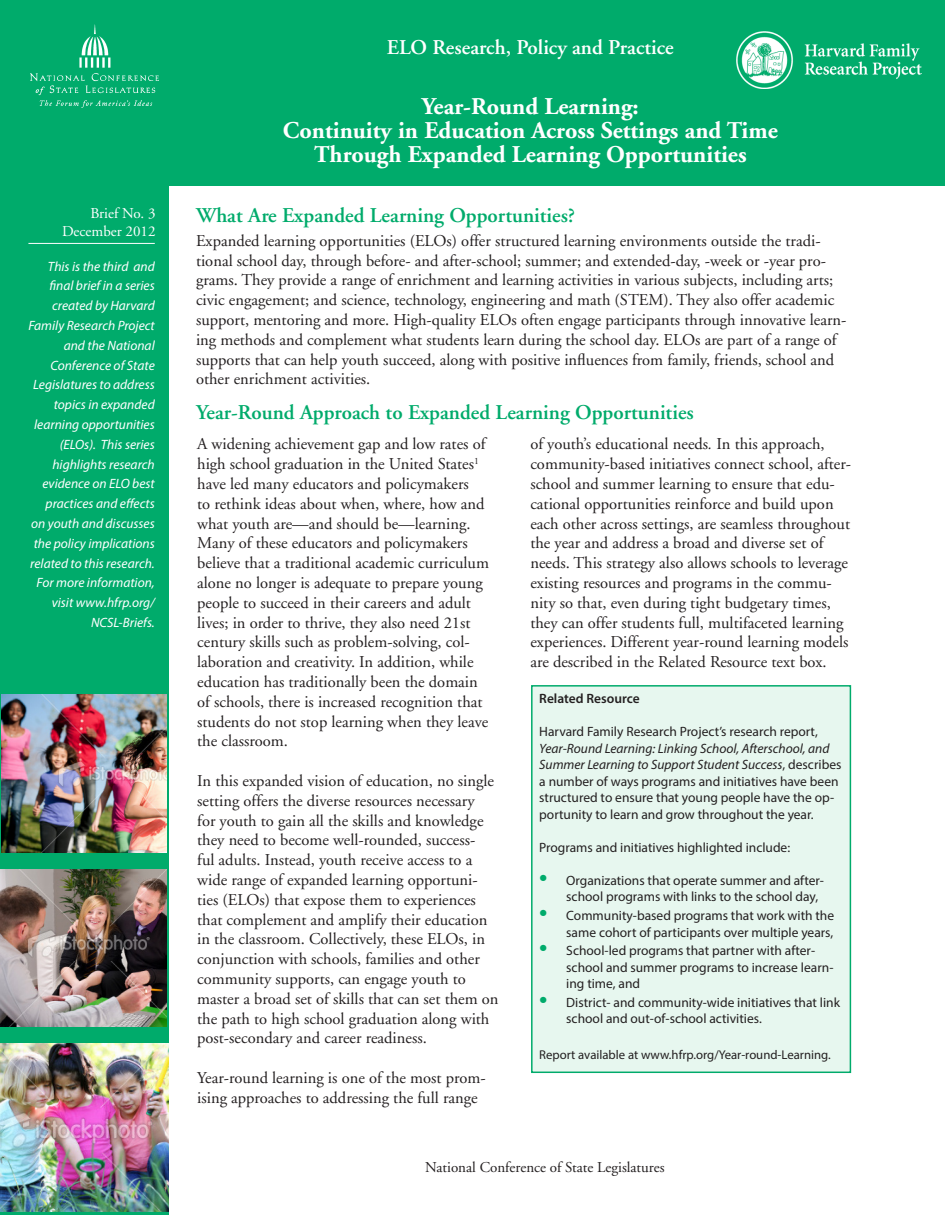
<style>
.page{position:relative;width:945px;height:1215px;background:#fff}
.page>*{position:absolute;margin:0;border:0;box-sizing:border-box;transform-origin:0 0}
.t1{font:700 24px/24px "Adobe Garamond";color:#fff;text-align:center}
.Default{font:600 21px "Adobe Garamond";color:#00ab6b}
.t2{font:600 21px "Adobe Garamond";color:#fff}
.Annotation_text{font:16.5px/19.8px "Adobe Garamond";color:#231f20}
.t3{font:15px "Adobe Garamond";color:#231f20}
.t4{font:15px "Adobe Garamond";color:#fff}
.t5{font:13.5px/16.5px "Myriad Pro";color:#231f20}
.No_Spacing{font:italic 13.5px/19.8px "Myriad Pro";color:#fff;text-align:right}
.t6{font:600 13.5px "Myriad Pro";color:#231f20}
.t7{font:12.75px "Myriad Pro";color:#231f20}
.s1{font-style:italic}
.s2{font-family:"Adobe Garamond";font-weight:600;font-size:21px;color:#00ab6b}
</style>
<div class="page">
<div style="left:0;top:160px;width:168px;height:1055px;background:#00ab6b"></div>
<div style="left:0;top:0;width:945px;height:185px;background:#00ab6b"></div>
<img style="left:0;top:870px;width:167px;height:156px">
<hr style="left:28px;top:243px;width:127px;height:1px;background:#fff">
<img style="left:30px;top:25px;width:129px;height:82px">
<img style="left:0;top:1044px;width:168px;height:168px">
<img style="left:736px;top:31px;width:185px;height:57px">
<img style="left:2px;top:694px;width:165px;height:158px">
<div style="left:532px;top:686px;width:318px;height:386px;background:#e7f7ef"></div>
<div style="left:531px;top:685px;width:320px;height:388px;border:2px solid #00ab6b"></div>
<p class="t4" style="left:90px;top:205px;width:67px">Brief No. 3</p>
<p class="t4" style="left:62px;top:223px;width:95px">December 2012</p>
<p class="No_Spacing" style="left:28px;top:256px;width:128px">This is the third and final brief in a series created by Harvard<br>Family Research Project and the National<br>Conference of State<br>Legislatures to address topics in expanded learning opportunities (ELOs). This series highlights research evidence on ELO best practices and effects on youth and discusses the policy implications related to this research.<br>For more information, visit www.hfrp.org/<br>NCSL-Briefs.</p>
<p class="t2" style="left:387px;top:36px;width:289px">ELO Research, Policy and Practice</p>
<p class="t1" style="left:422px;top:95px;width:218px">Year-Round Learning:</p>
<p class="t1" style="left:283px;top:119px;width:496px">Continuity in Education Across Settings and Time<br>Through Expanded Learning Opportunities</p>
<p class="Default" style="left:196px;top:204px;width:381px">What Are Expanded Learning Opportunities?</p>
<p class="Annotation_text" style="left:196px;top:231px;width:652px">Expanded learning opportunities (ELOs) offer structured learning environments outside the tradi&shy;tional school day, through before- and after-school; summer; and extended-day, -week or -year pro&shy;grams. They provide a range of enrichment and learning activities in various subjects, including arts; civic engagement; and science, technology, engineering and math (STEM). They also offer academic support, mentoring and more. High-quality ELOs often engage participants through innovative learn&shy;ing methods and complement what students learn during the school day. ELOs are part of a range of supports that can help youth succeed, along with positive influences from family, friends, school and other enrichment activities.</p>
<p class="Default" style="left:196px;top:401px;width:499px">Year-Round Approach to Expanded Learning Opportunities</p>
<p class="Annotation_text" style="left:197px;top:435px;width:293px">A widening achievement gap and low rates of high school graduation in the United States<sup>1 </sup>have led many educators and policymakers<br>to rethink ideas about when, where, how and what youth are—and should be—learning.<br>Many of these educators and policymakers believe that a traditional academic curriculum alone no longer is adequate to prepare young people to succeed in their careers and adult lives; in order to thrive, they also need 21st century skills such as problem-solving, col&shy;laboration and creativity. In addition, while education has traditionally been the domain of schools, there is increased recognition that students do not stop learning when they leave the classroom.</p>
<p class="Annotation_text" style="left:197px;top:771px;width:303px">In this expanded vision of education, no single setting offers the diverse resources necessary<br>for youth to gain all the skills and knowledge they need to become well-rounded, success-<br>ful adults. Instead, youth receive access to a wide range of expanded learning opportuni&shy;ties (ELOs) that expose them to experiences that complement and amplify their education in the classroom. Collectively, these ELOs, in conjunction with schools, families and other community supports, can engage youth to master a broad set of skills that can set them on the path to high school graduation along with post-secondary and career readiness.</p>
<p class="Annotation_text" style="left:197px;top:1068px;width:290px">Year-round learning is one of the most prom&shy;ising approaches to addressing the full range</p>
<p class="Annotation_text" style="left:530px;top:435px;width:322px">of youth’s educational needs<span class="s1">.</span> In this approach, community-based initiatives connect school, after&shy;school and summer learning to ensure that edu&shy;cational opportunities reinforce and build upon each other across settings, are seamless throughout the year and address a broad and diverse set of needs. This strategy also allows schools to leverage existing resources and programs in the commu&shy;nity so that, even during tight budgetary times, they can offer students full, multifaceted learning experiences. Different year-round learning models are described in the Related Resource text box.</p>
<p class="t6" style="left:539px;top:690px;width:102px">Related Resource</p>
<p class="t5" style="left:539px;top:723px;width:304px">Harvard Family Research Project’s research report, <span class="s1">Year-Round Learning: Linking School, Afterschool, and Summer Learning to Support Student Success</span>, describes a number of ways programs and initiatives have been structured to ensure that young people have the op&shy;portunity to learn and grow throughout the year.</p>
<p class="t5" style="left:539px;top:839px;width:252px">Programs and initiatives highlighted include:</p>
<p class="t5" style="left:566px;top:872px;width:259px;text-indent:-27px"><span class="s2">•</span> Organizations that operate summer and after&shy;school programs with links to the school day,</p>
<p class="t5" style="left:539px;top:907px;width:296px;text-align:right"><span class="s2">•</span> Community-based programs that work with the same cohort of participants over multiple years,</p>
<p class="t5" style="left:566px;top:942px;width:269px;text-indent:-27px"><span class="s2">•</span> School-led programs that partner with after&shy;school and summer programs to increase learn&shy;ing time, and</p>
<p class="t5" style="left:566px;top:994px;width:275px;text-indent:-27px"><span class="s2">•</span> District- and community-wide initiatives that link school and out-of-school activities.</p>
<p class="t7" style="left:539px;top:1046px;width:293px">Report available at www.hfrp.org/Year-round-Learning.</p>
<p class="t3" style="left:425px;top:1159px;width:241px">National Conference of State Legislatures</p>
</div>
